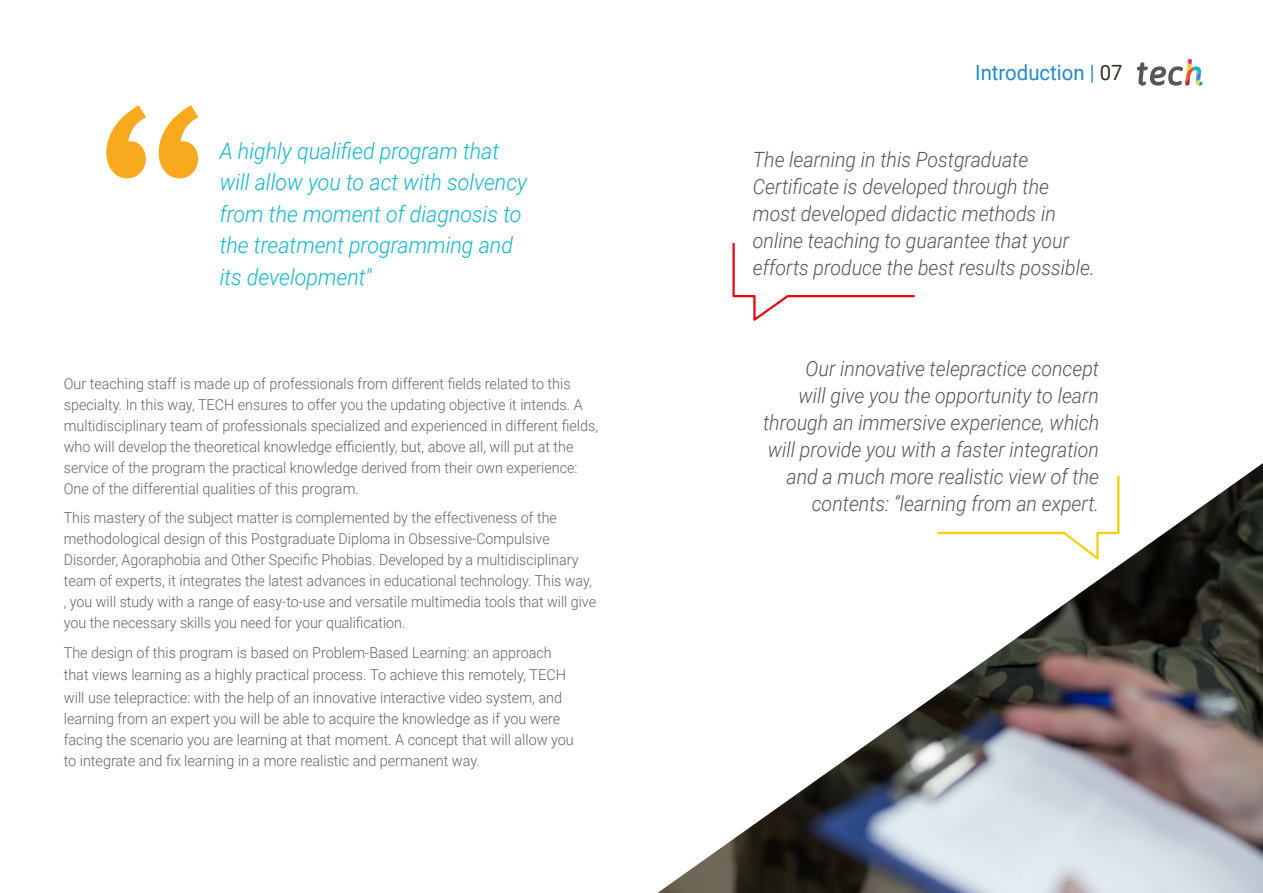
<style>
.page{position:relative;width:1263px;height:893px;background:#fff}
.page>*{position:absolute;margin:0;border:0;box-sizing:border-box;transform-origin:0 0}
.t1{font:italic 300 22.5px/31.5px "Roboto";color:#0fb6cf;scale:.95 1}
.t2{font:italic 300 21px/27px "Roboto";color:#52555b;text-align:right;scale:.93 1}
.t3{font:21px "Roboto";color:#2488c9}
.t4{font:300 15px/21px "Roboto";color:#61646a;scale:.96 1}
.t5{font:300 15px/21px "Roboto";color:#61646a;scale:.95 1}
.s1{color:#312e20}
</style>
<div class="page">
<svg style="left:106px;top:105px;width:92px;height:73px"></svg>
<svg style="left:732px;top:243px;width:183px;height:78px"></svg>
<img style="left:657px;top:463px;width:606px;height:430px">
<svg style="left:1137px;top:59px;width:65px;height:27px"></svg>
<h1 class="t1" style="left:220px;top:134px;width:325px">A highly qualified program that will allow you to act with solvency from the moment of diagnosis to the treatment programming and its development"</h1>
<p class="t4" style="left:64px;top:372px;width:558px">Our teaching staff is made up of professionals from different fields related to this specialty. In this way, TECH ensures to offer you the updating objective it intends. A multidisciplinary team of professionals specialized and experienced in different fields, who will develop the theoretical knowledge efficiently, but, above all, will put at the service of the program the practical knowledge derived from their own experience:<br>One of the differential qualities of this program.</p>
<p class="t5" style="left:64px;top:507px;width:562px">This mastery of the subject matter is complemented by the effectiveness of the methodological design of this Postgraduate Diploma in Obsessive-Compulsive Disorder, Agoraphobia and Other Specific Phobias. Developed by a multidisciplinary team of experts, it integrates the latest advances in educational technology. This way, , you will study with a range of easy-to-use and versatile multimedia tools that will give you the necessary skills you need for your qualification.</p>
<p class="t4" style="left:64px;top:640px;width:525px;line-height:22.5px">The design of this program is based on Problem-Based Learning: an approach that views learning as a highly practical process. To achieve this remotely, TECH will use telepractice: with the help of an innovative interactive video system, and</p>
<p class="t4" style="left:64px;top:707px;width:533px">learning from an expert you will be able to acquire the knowledge as if you were facing the scenario you are learning at that moment. A concept that will allow you to integrate and fix learning in a more realistic and permanent way.</p>
<h2 class="t3" style="left:975px;top:57px;width:149px">Introduction | <span class="s1">07</span></h2>
<h2 class="t2" style="left:753px;top:145px;width:369px;text-align:left">The learning in this Postgraduate Certificate is developed through the most developed didactic methods in online teaching to guarantee that your efforts produce the best results possible.</h2>
<h2 class="t2" style="left:763px;top:354px;width:363px">Our innovative telepractice concept<br>will give you the opportunity to learn through an immersive experience, which will provide you with a faster integration and a much more realistic view of the contents: “learning from an expert.</h2>
</div>
